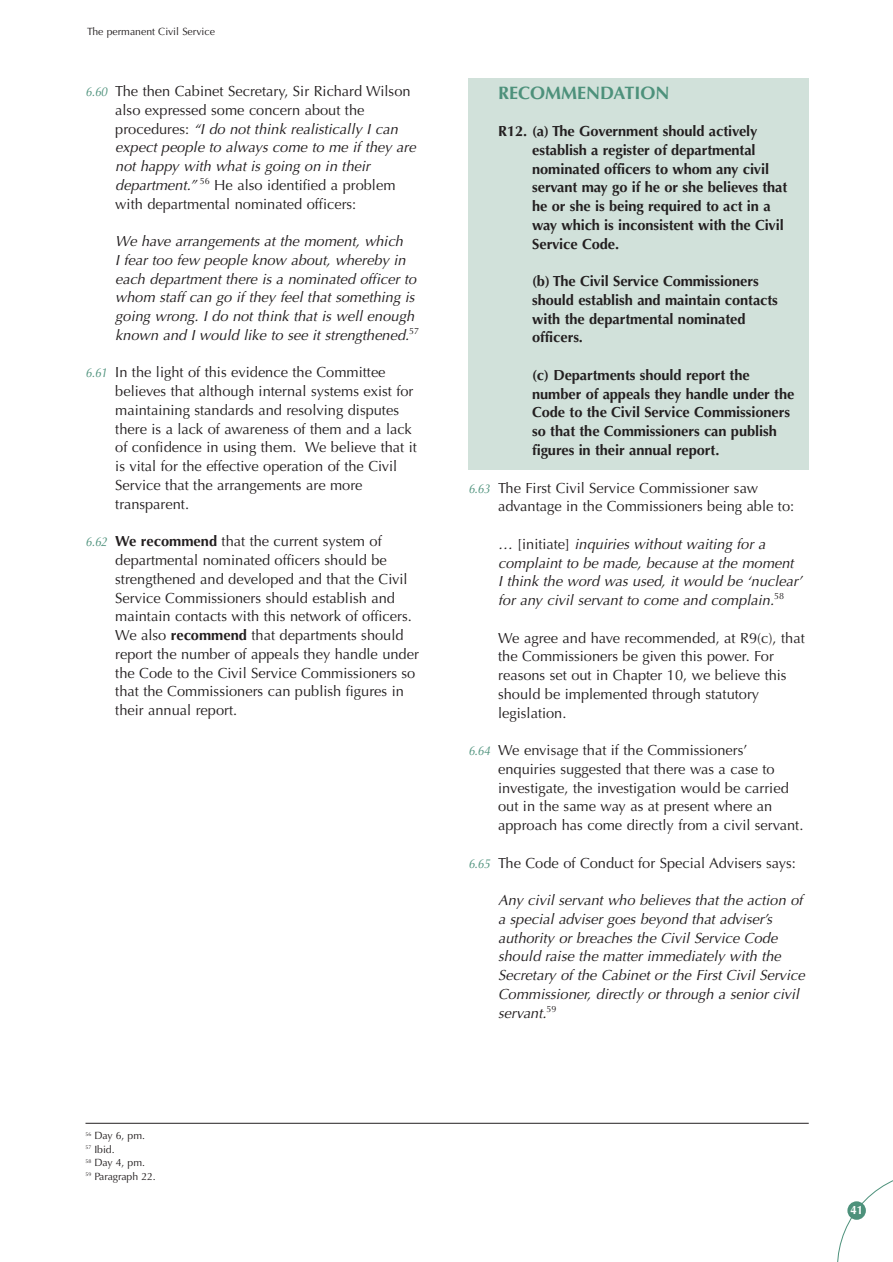
<style>
.page{position:relative;width:893px;height:1262px;background:#fff}
.page>*{position:absolute;margin:0;border:0;box-sizing:border-box;transform-origin:0 0}
.t1{font:700 18px "Optima";color:#4d917b}
.t2{font:14.7px/18.8px "Optima";color:#231f20}
.t3{font:italic 14.7px/18.8px "Optima";color:#231f20}
.t4{font:700 14.7px/18.8px "Optima";letter-spacing:-.005em;color:#231f20}
.t5{font:700 12px "Optima";color:#fff;scale:.95 1}
.t6{font:10.5px/13.5px "Optima";letter-spacing:-.005em;color:#231f20}
.s1{font-style:italic;font-size:12.75px;color:#4d917b}
.s2{font-style:italic}
.s3{font-weight:700}
.s4{font-style:normal}
</style>
<div class="page">
<div style="left:468px;top:79px;width:340px;height:391px;background:#d1e1da"></div>
<svg style="left:837px;top:1180px;width:55px;height:81px"></svg>
<div style="left:847px;top:1201px;width:18px;height:18px;background:#4d917b;border-radius:50%"></div>
<hr style="left:85px;top:1122px;width:723px;height:1px;background:#231f20">
<p class="t6" style="left:87px;top:26px;width:129px">The permanent Civil Service</p>
<p class="t2" style="left:115px;top:83px;width:302px;text-indent:-30px"><span class="s1">6.60</span> The then Cabinet Secretary, Sir Richard Wilson also expressed some concern about the procedures: <span class="s2">“I do not think realistically I can expect people to always come to me if they are not happy with what is going on in their department.”</span> <sup>56</sup> He also identified a problem with departmental nominated officers:</p>
<p class="t3" style="left:115px;top:233px;width:305px">We have arrangements at the moment, which<br>I fear too few people know about, whereby in each department there is a nominated officer to whom staff can go if they feel that something is going wrong. I do not think that is well enough known and I would like to see it strengthened.<sup>57</sup></p>
<p class="t2" style="left:115px;top:364px;width:303px;text-indent:-30px"><span class="s1">6.61</span> In the light of this evidence the Committee believes that although internal systems exist for maintaining standards and resolving disputes there is a lack of awareness of them and a lack of confidence in using them. We believe that it is vital for the effective operation of the Civil Service that the arrangements are more transparent.</p>
<p class="t2" style="left:115px;top:533px;width:305px;text-indent:-30px"><span class="s1">6.62</span> <span class="s3">We recommend</span> that the current system of departmental nominated officers should be strengthened and developed and that the Civil Service Commissioners should establish and maintain contacts with this network of officers.<br>We also <span class="s3">recommend</span> that departments should report the number of appeals they handle under the Code to the Civil Service Commissioners so that the Commissioners can publish figures in their annual report.</p>
<p class="t6" style="left:85px;top:1129px;width:72px"><sup>56</sup> Day 6, pm.<br><sup>57</sup> Ibid.<br><sup>58</sup> Day 4, pm.<br><sup>59</sup> Paragraph 22.</p>
<p class="t1" style="left:498px;top:85px;width:173px">RECOMMENDATION</p>
<p class="t4" style="left:532px;top:123px;width:256px;text-indent:-34px">R12. (a) The Government should actively establish a register of departmental nominated officers to whom any civil servant may go if he or she believes that he or she is being required to act in a way which is inconsistent with the Civil Service Code.</p>
<p class="t4" style="left:532px;top:273px;width:247px">(b) The Civil Service Commissioners should establish and maintain contacts with the departmental nominated officers.</p>
<p class="t4" style="left:532px;top:367px;width:264px">(c) Departments should report the number of appeals they handle under the Code to the Civil Service Commissioners so that the Commissioners can publish figures in their annual report.</p>
<p class="t2" style="left:498px;top:479px;width:297px;text-indent:-30px"><span class="s1">6.63</span> The First Civil Service Commissioner saw advantage in the Commissioners being able to:</p>
<p class="t3" style="left:498px;top:536px;width:305px">… <span class="s4">[initiate]</span> inquiries without waiting for a complaint to be made, because at the moment<br>I think the word was used, it would be ‘nuclear’ for any civil servant to come and complain.<sup>58</sup></p>
<p class="t2" style="left:498px;top:629px;width:308px">We agree and have recommended, at R9(c), that the Commissioners be given this power. For reasons set out in Chapter 10, we believe this should be implemented through statutory legislation.</p>
<p class="t2" style="left:498px;top:742px;width:307px;text-indent:-30px"><span class="s1">6.64</span> We envisage that if the Commissioners’ enquiries suggested that there was a case to investigate, the investigation would be carried out in the same way as at present where an approach has come directly from a civil servant.</p>
<p class="t2" style="left:468px;top:854px;width:329px"><span class="s1">6.65</span> The Code of Conduct for Special Advisers says:</p>
<p class="t3" style="left:498px;top:892px;width:308px">Any civil servant who believes that the action of a special adviser goes beyond that adviser’s authority or breaches the Civil Service Code should raise the matter immediately with the Secretary of the Cabinet or the First Civil Service Commissioner, directly or through a senior civil servant.<sup>59</sup></p>
<p class="t5" style="left:850px;top:1205px;width:15px">41</p>
</div>
